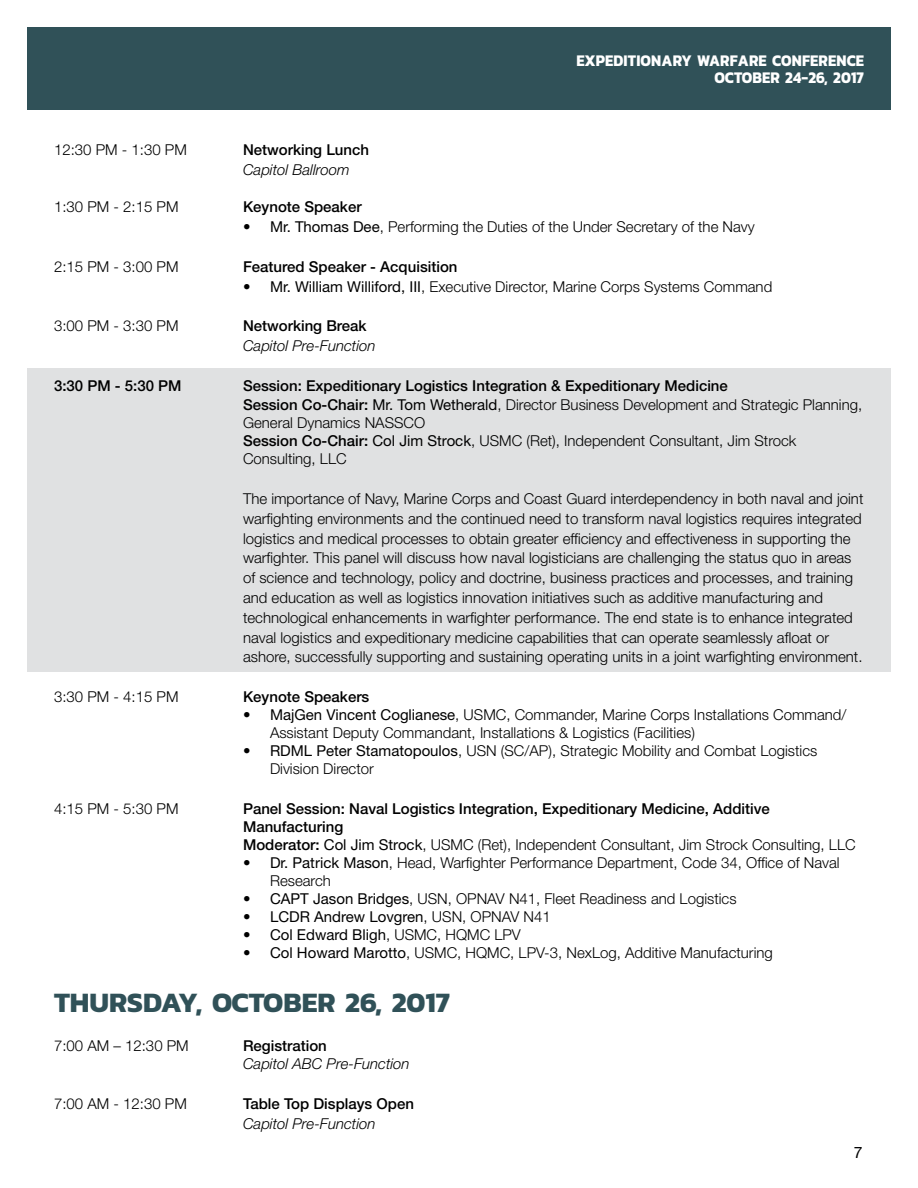
<style>
.page{position:relative;width:918px;height:1188px;background:#fff}
.page>*{position:absolute;margin:0;border:0;box-sizing:border-box;transform-origin:0 0}
.t1{font:700 28.5px "Kanit";color:#305158}
.t2{font:700 16.5px/16.5px "Kanit";letter-spacing:.01em;color:#fff;text-align:right;scale:.9 1}
.t3{font:15.75px "Helvetica Neue LT Std";color:#000}
.t4{font:300 15px/19.8px "Helvetica Neue LT Std";color:#000}
.t5{font:500 15px/18px "Helvetica Neue LT Std";color:#000}
.t6{font:italic 300 15px "Helvetica Neue LT Std";color:#000}
.t7{font:15px "Helvetica Neue LT Std";color:#000}
.s1{font-weight:400}
.s2{font-weight:300}
.s3{font-weight:500}
</style>
<div class="page">
<div style="left:27px;top:27px;width:864px;height:83px;background:#305158"></div>
<div style="left:27px;top:369px;width:864px;height:303px;background:#e0e1e2"></div>
<p class="t2" style="left:576px;top:52px;width:321px">EXPEDITIONARY WARFARE CONFERENCE<br>OCTOBER 24-26, 2017</p>
<p class="t4" style="left:54px;top:139px;width:134px">12:30 PM - 1:30 PM</p>
<p class="t5" style="left:243px;top:140px;width:128px">Networking Lunch</p>
<p class="t6" style="left:243px;top:160px;width:108px">Capitol Ballroom</p>
<p class="t4" style="left:54px;top:197px;width:126px">1:30 PM - 2:15 PM</p>
<p class="t5" style="left:243px;top:198px;width:120px">Keynote Speaker</p>
<p class="t4" style="left:243px;top:217px;width:513px"><span class="s1">• Mr. Thomas Dee</span>, Performing the Duties of the Under Secretary of the Navy</p>
<p class="t4" style="left:54px;top:256px;width:126px">2:15 PM - 3:00 PM</p>
<p class="t5" style="left:243px;top:257px;width:216px">Featured Speaker - Acquisition</p>
<p class="t4" style="left:243px;top:276px;width:531px"><span class="s1">• Mr. William Williford, III</span>, Executive Director, Marine Corps Systems Command</p>
<p class="t4" style="left:54px;top:316px;width:126px">3:00 PM - 3:30 PM</p>
<p class="t5" style="left:243px;top:317px;width:125px">Networking Break</p>
<p class="t6" style="left:243px;top:337px;width:134px">Capitol Pre-Function</p>
<p class="t5" style="left:54px;top:376px;width:129px">3:30 PM - 5:30 PM</p>
<p class="t5" style="left:243px;top:375px;width:621px;line-height:19.8px">Session: Expeditionary Logistics Integration &amp; Expeditionary Medicine<br>Session Co-Chair: <span class="s1">Mr. Tom Wetherald</span><span class="s2">, Director Business Development and Strategic Planning,</span></p>
<p class="t4" style="left:243px;top:414px;width:555px;line-height:18px">General Dynamics NASSCO<br><span class="s3">Session Co-Chair:</span> <span class="s1">Col Jim Strock</span>, USMC (Ret), Independent Consultant, Jim Strock<br>Consulting, LLC</p>
<p class="t4" style="left:243px;top:488px;width:622px">The importance of Navy, Marine Corps and Coast Guard interdependency in both naval and joint warfighting environments and the continued need to transform naval logistics requires integrated logistics and medical processes to obtain greater efficiency and effectiveness in supporting the warfighter. This panel will discuss how naval logisticians are challenging the status quo in areas of science and technology, policy and doctrine, business practices and processes, and training and education as well as logistics innovation initiatives such as additive manufacturing and technological enhancements in warfighter performance. The end state is to enhance integrated naval logistics and expeditionary medicine capabilities that can operate seamlessly afloat or ashore, successfully supporting and sustaining operating units in a joint warfighting environment.</p>
<p class="t4" style="left:54px;top:686px;width:126px">3:30 PM - 4:15 PM</p>
<p class="t5" style="left:243px;top:687px;width:128px">Keynote Speakers</p>
<p class="t4" style="left:270px;top:705px;width:578px;line-height:18px;text-indent:-27px"><span class="s1">• MajGen Vincent Coglianese</span>, USMC, Commander, Marine Corps Installations Command/<br>Assistant Deputy Commandant, Installations &amp; Logistics (Facilities)</p>
<p class="t4" style="left:270px;top:741px;width:549px;line-height:18px;text-indent:-27px"><span class="s1">• RDML Peter Stamatopoulos</span>, USN (SC/AP), Strategic Mobility and Combat Logistics<br>Division Director</p>
<p class="t4" style="left:54px;top:798px;width:126px">4:15 PM - 5:30 PM</p>
<p class="t5" style="left:243px;top:799px;width:614px">Panel Session: Naval Logistics Integration, Expeditionary Medicine, Additive<br>Manufacturing<br>Moderator: <span class="s1">Col Jim Strock</span><span class="s2">, USMC (Ret), Independent Consultant, Jim Strock Consulting, LLC</span></p>
<p class="t4" style="left:270px;top:853px;width:571px;line-height:18px;text-indent:-27px"><span class="s1">• Dr. Patrick Mason</span>, Head, Warfighter Performance Department, Code 34, Office of Naval<br>Research</p>
<p class="t4" style="left:243px;top:888px;width:495px"><span class="s1">• CAPT Jason Bridges</span>, USN, OPNAV N41, Fleet Readiness and Logistics</p>
<p class="t7" style="left:243px;top:907px;width:309px">• LCDR Andrew Lovgren<span class="s2">, USN, OPNAV N41</span></p>
<p class="t7" style="left:243px;top:925px;width:279px">• Col Edward Bligh<span class="s2">, USMC, HQMC LPV</span></p>
<p class="t4" style="left:243px;top:942px;width:531px"><span class="s1">• Col Howard Marotto</span>, USMC, HQMC, LPV-3, NexLog, Additive Manufacturing</p>
<h1 class="t1" style="left:54px;top:980px;width:20px">THUR</h1>
<h1 class="t1" style="left:127px;top:980px;width:123px">SDAY, OCTOBE</h1>
<h1 class="t1" style="left:318px;top:980px;width:134px">R 26, 2017</h1>
<p class="t4" style="left:54px;top:1036px;width:136px">7:00 AM – 12:30 PM</p>
<p class="t5" style="left:243px;top:1037px;width:85px">Registration</p>
<p class="t6" style="left:243px;top:1055px;width:168px">Capitol ABC Pre-Function</p>
<p class="t4" style="left:54px;top:1093px;width:134px">7:00 AM - 12:30 PM</p>
<p class="t5" style="left:243px;top:1094px;width:173px">Table Top Displays Open</p>
<p class="t6" style="left:243px;top:1114px;width:134px">Capitol Pre-Function</p>
<p class="t3" style="left:854px;top:1143px;width:10px">7</p>
</div>
